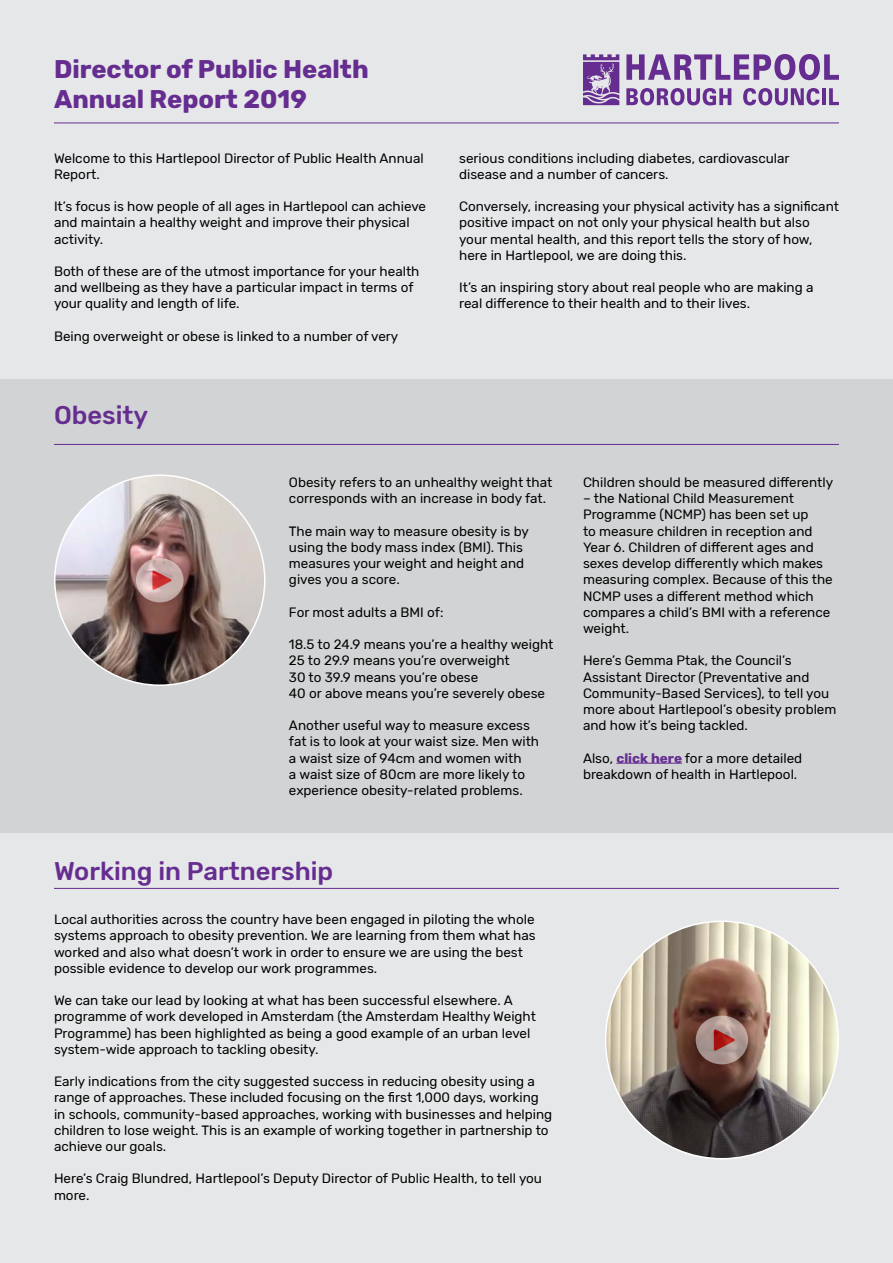
<style>
.page{position:relative;width:893px;height:1263px;background:#fff}
.page>*{position:absolute;margin:0;border:0;box-sizing:border-box;transform-origin:0 0}
.t1{font:700 25.5px/30.6px "Rubik";color:#662d91}
.t2{font:500 25.5px "Rubik";color:#662d91}
.t3{font:13.5px/16.2px "Rubik";color:#000}
.s1{font-weight:700;color:#662d91}
</style>
<div class="page">
<div style="left:0;top:0;width:893px;height:379px;background:#e6e7e8"></div>
<div style="left:0;top:833px;width:893px;height:430px;background:#e6e7e8"></div>
<div style="left:0;top:379px;width:893px;height:454px;background:#d1d3d4"></div>
<img style="left:55px;top:475px;width:210px;height:210px;border-radius:105px">
<img style="left:606px;top:923px;width:230px;height:236px">
<svg style="left:583px;top:54px;width:36px;height:51px;background:#8b63aa"></svg>
<svg style="left:626px;top:54px;width:213px;height:26px"></svg>
<svg style="left:626px;top:88px;width:105px;height:17px"></svg>
<svg style="left:743px;top:88px;width:76px;height:17px"></svg>
<hr style="left:822px;top:88px;width:4px;height:17px;background:#662d91">
<svg style="left:829px;top:88px;width:10px;height:17px"></svg>
<hr style="left:54px;top:123px;width:785px;height:1px;background:#662d91">
<hr style="left:54px;top:444px;width:785px;height:1px;background:#662d91">
<hr style="left:54px;top:888px;width:785px;height:1px;background:#662d91">
<hr style="left:616px;top:763px;width:66px;height:1px;background:#662d91">
<svg style="left:136px;top:558px;width:48px;height:44px"></svg>
<svg style="left:152px;top:570px;width:19px;height:20px"></svg>
<svg style="left:696px;top:1015px;width:52px;height:49px;background:#ad9791"></svg>
<svg style="left:714px;top:1029px;width:21px;height:21px"></svg>
<h1 class="t1" style="left:54px;top:54px;width:316px">Director of Public Health<br>Annual Report 2019</h1>
<p class="t3" style="left:54px;top:150px;width:371px">Welcome to this Hartlepool Director of Public Health Annual<br>Report.</p>
<p class="t3" style="left:54px;top:199px;width:374px">It’s focus is how people of all ages in Hartlepool can achieve and maintain a healthy weight and improve their physical activity.</p>
<p class="t3" style="left:54px;top:264px;width:367px">Both of these are of the utmost importance for your health and wellbeing as they have a particular impact in terms of your quality and length of life.</p>
<p class="t3" style="left:54px;top:328px;width:346px">Being overweight or obese is linked to a number of very</p>
<h1 class="t2" style="left:54px;top:401px;width:96px">Obesity</h1>
<p class="t3" style="left:459px;top:150px;width:332px">serious conditions including diabetes, cardiovascular disease and a number of cancers.</p>
<p class="t3" style="left:459px;top:199px;width:381px">Conversely, increasing your physical activity has a significant positive impact on not only your physical health but also your mental health, and this report tells the story of how, here in Hartlepool, we are doing this.</p>
<p class="t3" style="left:459px;top:280px;width:356px">It’s an inspiring story about real people who are making a real difference to their health and to their lives.</p>
<p class="t3" style="left:289px;top:475px;width:265px">Obesity refers to an unhealthy weight that corresponds with an increase in body fat.</p>
<p class="t3" style="left:289px;top:523px;width:241px">The main way to measure obesity is by using the body mass index (BMI). This measures your weight and height and gives you a score.</p>
<p class="t3" style="left:289px;top:604px;width:156px">For most adults a BMI of:</p>
<p class="t3" style="left:289px;top:637px;width:266px">18.5 to 24.9 means you’re a healthy weight 25 to 29.9 means you’re overweight<br>30 to 39.9 means you’re obese<br>40 or above means you’re severely obese</p>
<p class="t3" style="left:289px;top:718px;width:252px">Another useful way to measure excess fat is to look at your waist size. Men with a waist size of 94cm and women with<br>a waist size of 80cm are more likely to experience obesity-related problems.</p>
<h1 class="t2" style="left:54px;top:856px;width:281px">Working in Partnership</h1>
<p class="t3" style="left:54px;top:912px;width:483px">Local authorities across the country have been engaged in piloting the whole systems approach to obesity prevention. We are learning from them what has worked and also what doesn’t work in order to ensure we are using the best possible evidence to develop our work programmes.</p>
<p class="t3" style="left:54px;top:993px;width:483px">We can take our lead by looking at what has been successful elsewhere. A programme of work developed in Amsterdam (the Amsterdam Healthy Weight Programme) has been highlighted as being a good example of an urban level system-wide approach to tackling obesity.</p>
<p class="t3" style="left:54px;top:1074px;width:500px">Early indications from the city suggested success in reducing obesity using a range of approaches. These included focusing on the first 1,000 days, working in schools, community-based approaches, working with businesses and helping children to lose weight. This is an example of working together in partnership to achieve our goals.</p>
<p class="t3" style="left:54px;top:1171px;width:490px">Here’s Craig Blundred, Hartlepool’s Deputy Director of Public Health, to tell you more.</p>
<p class="t3" style="left:583px;top:475px;width:252px">Children should be measured differently</p>
<p class="t3" style="left:583px;top:491px;width:251px">– the National Child Measurement Programme (NCMP) has been set up<br>to measure children in reception and Year 6. Children of different ages and sexes develop differently which makes measuring complex. Because of this the NCMP uses a different method which compares a child’s BMI with a reference weight.</p>
<p class="t3" style="left:583px;top:653px;width:255px">Here’s Gemma Ptak, the Council’s Assistant Director (Preventative and Community-Based Services), to tell you more about Hartlepool’s obesity problem and how it’s being tackled.</p>
<p class="t3" style="left:583px;top:750px;width:221px">Also, <span class="s1">click here</span> for a more detailed breakdown of health in Hartlepool.</p>
</div>
